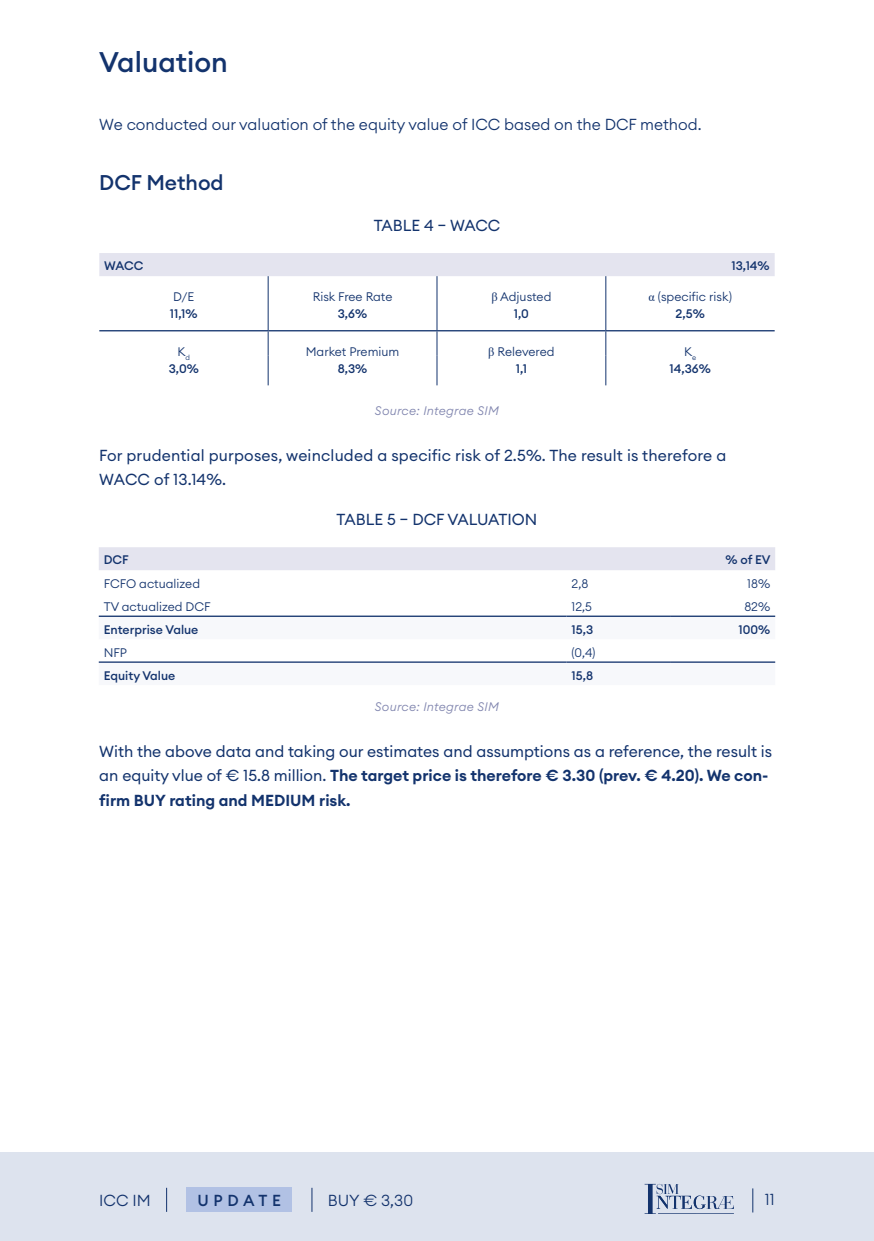
<style>
.page{position:relative;width:874px;height:1241px;background:#fff}
.page>*{position:absolute;margin:0;border:0;box-sizing:border-box;transform-origin:0 0}
.t1{font:500 28px "Euclid Circular A";color:#13336d}
.t2{font:500 21px "Euclid Circular A";color:#13336d}
.t3{font:15.75px/24.5px "Euclid Circular A";color:#13336d}
.t4{font:300 15.75px "Euclid Circular A";color:#13336d}
.t5{font:500 15.75px "Euclid Circular A";letter-spacing:.3em;color:#13336d}
.t6{font:300 12.25px "Euclid Circular A";color:#13336d}
.t7{font:500 12.25px "Euclid Circular A";color:#13336d}
.t8{font:italic 300 12.25px "Euclid Circular A";letter-spacing:.02em;color:#8186af}
.s1{font-family:"Times New Roman";font-weight:400}
.s2{font-weight:600}
</style>
<div class="page">
<div style="left:0;top:1152px;width:873px;height:88px;background:#dde3ee"></div>
<svg style="left:166px;top:1187px;width:1px;height:24px"></svg>
<div style="left:186px;top:1187px;width:106px;height:24px;background:#b1c1e4"></div>
<svg style="left:311px;top:1187px;width:1px;height:24px"></svg>
<svg style="left:752px;top:1188px;width:1px;height:24px"></svg>
<svg style="left:644px;top:1183px;width:89px;height:30px"></svg>
<svg style="left:99px;top:253px;width:675px;height:102px"></svg>
<hr style="left:267px;top:355px;width:1px;height:30px;background:#13336d">
<hr style="left:436px;top:355px;width:1px;height:30px;background:#13336d">
<hr style="left:605px;top:355px;width:1px;height:30px;background:#13336d">
<hr style="left:99px;top:330px;width:169px;height:1px;background:#13336d">
<hr style="left:268px;top:330px;width:169px;height:1px;background:#13336d">
<hr style="left:437px;top:330px;width:168px;height:1px;background:#13336d">
<hr style="left:605px;top:330px;width:169px;height:1px;background:#13336d">
<div style="left:99px;top:547px;width:675px;height:23px;background:#e4e4ef"></div>
<svg style="left:99px;top:616px;width:675px;height:47px"></svg>
<hr style="left:99px;top:615px;width:467px;height:1px;background:#13336d">
<hr style="left:566px;top:615px;width:104px;height:1px;background:#13336d">
<hr style="left:670px;top:615px;width:104px;height:1px;background:#13336d">
<hr style="left:99px;top:661px;width:467px;height:1px;background:#13336d">
<hr style="left:566px;top:661px;width:104px;height:1px;background:#13336d">
<hr style="left:670px;top:661px;width:104px;height:1px;background:#13336d">
<h1 class="t1" style="left:99px;top:44px;width:130px">Valuation</h1>
<p class="t4" style="left:99px;top:114px;width:603px">We conducted our valuation of the equity value of ICC based on the DCF method.</p>
<h2 class="t2" style="left:99px;top:168px;width:126px">DCF Method</h2>
<p class="t3" style="left:373px;top:213px;width:128px">TABLE 4 – WACC</p>
<p class="t7" style="left:104px;top:257px;width:41px">WACC</p>
<p class="t7" style="left:731px;top:257px;width:40px">13,14%</p>
<p class="t6" style="left:173px;top:289px;width:23px">D/E</p>
<p class="t6" style="left:312px;top:289px;width:81px">Risk Free Rate</p>
<p class="t6" style="left:491px;top:289px;width:62px"><span class="s1">β</span> Adjusted</p>
<p class="t6" style="left:648px;top:289px;width:85px"><span class="s1">α</span> (specific risk)</p>
<p class="t7" style="left:170px;top:306px;width:29px">11,1%</p>
<p class="t7" style="left:337px;top:306px;width:31px">3,6%</p>
<p class="t7" style="left:513px;top:306px;width:17px">1,0</p>
<p class="t7" style="left:675px;top:306px;width:31px">2,5%</p>
<p class="t6" style="left:177px;top:343px;width:14px">K<sub>d</sub></p>
<p class="t6" style="left:306px;top:343px;width:95px">Market Premium</p>
<p class="t6" style="left:488px;top:343px;width:68px"><span class="s1">β</span> Relevered</p>
<p class="t6" style="left:684px;top:343px;width:13px">K<sub>e</sub></p>
<p class="t7" style="left:169px;top:360px;width:32px">3,0%</p>
<p class="t7" style="left:337px;top:360px;width:31px">8,3%</p>
<p class="t7" style="left:515px;top:360px;width:13px">1,1</p>
<p class="t7" style="left:669px;top:360px;width:43px">14,36%</p>
<p class="t8" style="left:375px;top:403px;width:125px">Source: Integrae SIM</p>
<p class="t3" style="left:99px;top:443px;width:628px">For prudential purposes, weincluded a specific risk of 2.5%. The result is therefore a<br>WACC of 13.14%.</p>
<p class="t3" style="left:336px;top:507px;width:202px">TABLE 5 – DCF VALUATION</p>
<p class="t7" style="left:104px;top:551px;width:26px">DCF</p>
<p class="t7" style="left:725px;top:551px;width:47px">% of EV</p>
<p class="t6" style="left:104px;top:576px;width:98px">FCFO actualized</p>
<p class="t6" style="left:571px;top:576px;width:18px">2,8</p>
<p class="t6" style="left:746px;top:576px;width:24px">18%</p>
<p class="t6" style="left:104px;top:599px;width:108px">TV actualized DCF</p>
<p class="t6" style="left:571px;top:599px;width:22px">12,5</p>
<p class="t6" style="left:744px;top:599px;width:27px">82%</p>
<p class="t7" style="left:104px;top:622px;width:96px">Enterprise Value</p>
<p class="t7" style="left:571px;top:622px;width:23px">15,3</p>
<p class="t7" style="left:738px;top:622px;width:33px">100%</p>
<p class="t6" style="left:104px;top:644px;width:25px">NFP</p>
<p class="t6" style="left:571px;top:644px;width:25px">(0,4)</p>
<p class="t7" style="left:104px;top:667px;width:73px">Equity Value</p>
<p class="t7" style="left:571px;top:667px;width:23px">15,8</p>
<p class="t8" style="left:375px;top:699px;width:125px">Source: Integrae SIM</p>
<p class="t3" style="left:99px;top:738px;width:674px">With the above data and taking our estimates and assumptions as a reference, the result is an equity vlue of € 15.8 million. <span class="s2">The target price is therefore € 3.30 (prev. € 4.20). We con&shy;firm BUY rating and MEDIUM risk.</span></p>
<p class="t4" style="left:99px;top:1189px;width:53px">ICC IM</p>
<p class="t5" style="left:197px;top:1190px;width:85px">UPDATE</p>
<p class="t4" style="left:327px;top:1189px;width:87px">BUY € 3,30</p>
<p class="t4" style="left:764px;top:1188px;width:11px">11</p>
</div>
